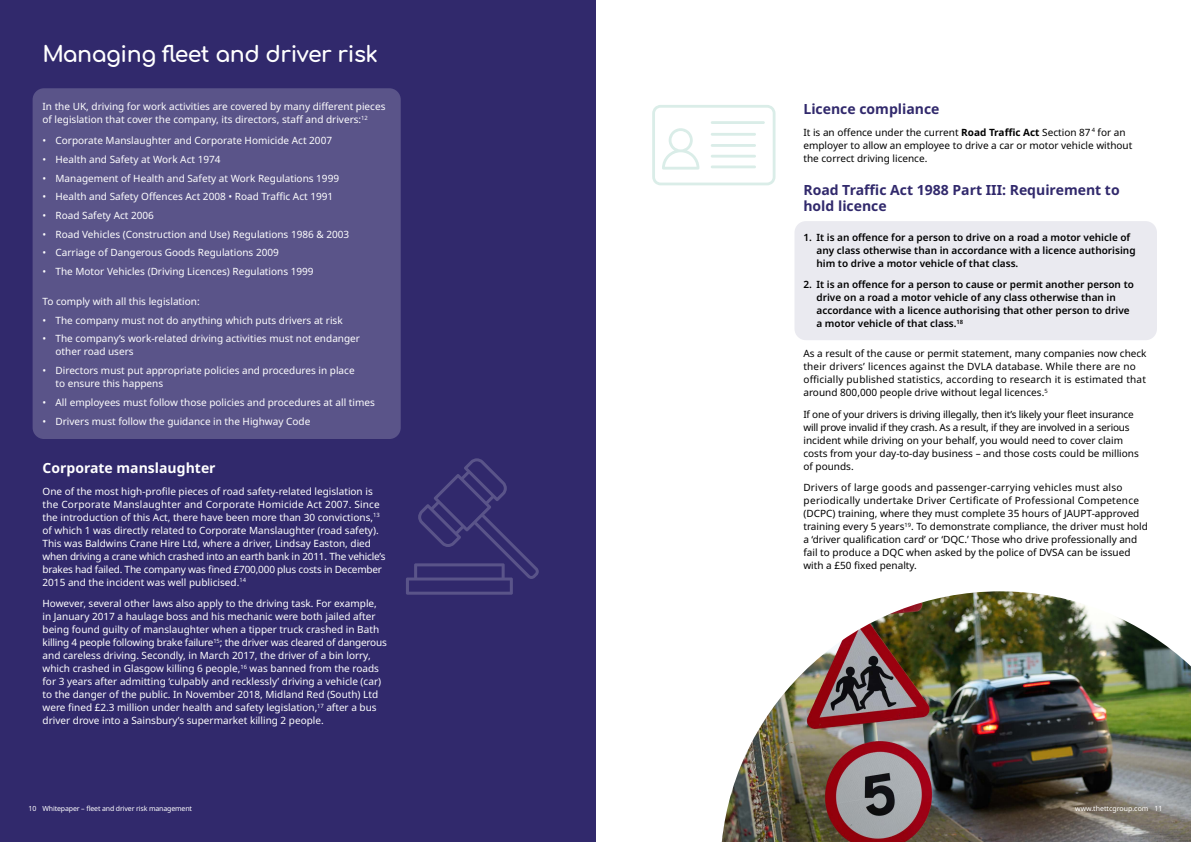
<style>
.page{position:relative;width:1191px;height:842px;background:#fff}
.page>*{position:absolute;margin:0;border:0;box-sizing:border-box;transform-origin:0 0}
.t1{font:700 22px "Comfortaa";letter-spacing:-.02em;color:#fff}
.t2{font:700 14px/16px "Noto Sans";color:#31296c}
.t3{font:700 14px "Noto Sans";color:#fff}
.t4{font:10px/13px "Noto Sans";color:#fff}
.t5{font:10px/13px "Noto Sans";color:#000}
.t6{font:600 10px/13px "Noto Sans";color:#000}
.t7{font:10px/13px "Noto Sans";letter-spacing:-.02em;color:#000}
.t8{font:10px/13px "Noto Sans";letter-spacing:.02em;color:#000}
.t9{font:7px "Noto Sans";letter-spacing:-.02em;color:#fff}
.t10{font:7px "Noto Sans";color:#fff}
.s1{font-weight:700}
</style>
<div class="page">
<div style="left:0;top:0;width:595px;height:842px;background:#31296c"></div>
<div style="left:33px;top:88px;width:368px;height:351px;background:#5a5489;border-radius:11px"></div>
<img style="left:722px;top:591px;width:469px;height:251px">
<div style="left:794px;top:221px;width:363px;height:119px;background:#eaeaf0;border-radius:11px"></div>
<svg style="left:406px;top:458px;width:133px;height:137px"></svg>
<svg style="left:652px;top:105px;width:123px;height:80px"></svg>
<hr style="left:711px;top:133px;width:45px;height:3px;background:#daede8">
<hr style="left:711px;top:144px;width:45px;height:3px;background:#daede8">
<hr style="left:711px;top:155px;width:45px;height:3px;background:#daede8">
<h1 class="t1" style="left:43px;top:34px;width:337px">Managing fleet and driver risk</h1>
<p class="t4" style="left:43px;top:100px;width:344px">In the UK, driving for work activities are covered by many different pieces of legislation that cover the company, its directors, staff and drivers:<sup>12</sup></p>
<p class="t4" style="left:43px;top:135px;width:291px">• Corporate Manslaughter and Corporate Homicide Act 2007</p>
<p class="t4" style="left:43px;top:153px;width:179px">• Health and Safety at Work Act 1974</p>
<p class="t4" style="left:43px;top:172px;width:298px">• Management of Health and Safety at Work Regulations 1999</p>
<p class="t4" style="left:43px;top:191px;width:292px">• Health and Safety Offences Act 2008 • Road Traffic Act 1991</p>
<p class="t4" style="left:43px;top:209px;width:113px">• Road Safety Act 2006</p>
<p class="t4" style="left:43px;top:228px;width:308px">• Road Vehicles (Construction and Use) Regulations 1986 &amp; 2003</p>
<p class="t4" style="left:43px;top:247px;width:238px">• Carriage of Dangerous Goods Regulations 2009</p>
<p class="t4" style="left:43px;top:265px;width:273px">• The Motor Vehicles (Driving Licences) Regulations 1999</p>
<p class="t4" style="left:43px;top:295px;width:159px">To comply with all this legislation:</p>
<p class="t4" style="left:43px;top:314px;width:302px">• The company must not do anything which puts drivers at risk</p>
<p class="t4" style="left:56px;top:333px;width:306px;text-indent:-13px">• The company’s work-related driving activities must not endanger other road users</p>
<p class="t4" style="left:56px;top:364px;width:301px;text-indent:-13px">• Directors must put appropriate policies and procedures in place to ensure this happens</p>
<p class="t4" style="left:43px;top:396px;width:334px">• All employees must follow those policies and procedures at all times</p>
<p class="t4" style="left:43px;top:415px;width:269px">• Drivers must follow the guidance in the Highway Code</p>
<h2 class="t3" style="left:43px;top:458px;width:175px">Corporate manslaughter</h2>
<p class="t4" style="left:43px;top:485px;width:344px">One of the most high-profile pieces of road safety-related legislation is the Corporate Manslaughter and Corporate Homicide Act 2007. Since the introduction of this Act, there have been more than 30 convictions,<sup>13 </sup>of which 1 was directly related to Corporate Manslaughter (road safety).<br>This was Baldwins Crane Hire Ltd, where a driver, Lindsay Easton, died when driving a crane which crashed into an earth bank in 2011. The vehicle’s brakes had failed. The company was fined £700,000 plus costs in December 2015 and the incident was well publicised.<sup>14</sup></p>
<p class="t4" style="left:43px;top:597px;width:346px">However, several other laws also apply to the driving task. For example, in January 2017 a haulage boss and his mechanic were both jailed after being found guilty of manslaughter when a tipper truck crashed in Bath killing 4 people following brake failure<sup>15</sup>; the driver was cleared of dangerous and careless driving. Secondly, in March 2017, the driver of a bin lorry, which crashed in Glasgow killing 6 people,<sup>16</sup> was banned from the roads for 3 years after admitting ‘culpably and recklessly’ driving a vehicle (car) to the danger of the public. In November 2018, Midland Red (South) Ltd were fined £2.3 million under health and safety legislation,<sup>17</sup> after a bus driver drove into a Sainsbury’s supermarket killing 2 people.</p>
<p class="t9" style="left:28px;top:803px;width:165px">10 Whitepaper – fleet and driver risk management</p>
<h2 class="t2" style="left:803px;top:101px;width:138px">Licence compliance</h2>
<p class="t5" style="left:803px;top:126px;width:330px">It is an offence under the current <span class="s1">Road Traffic Act</span> Section 87 <sup>4</sup> for an employer to allow an employee to drive a car or motor vehicle without the correct driving licence.</p>
<h2 class="t2" style="left:803px;top:182px;width:318px">Road Traffic Act 1988 Part III: Requirement to hold licence</h2>
<p class="t6" style="left:816px;top:231px;width:321px;text-indent:-13px">1. It is an offence for a person to drive on a road a motor vehicle of any class otherwise than in accordance with a licence authorising him to drive a motor vehicle of that class.</p>
<p class="t6" style="left:816px;top:278px;width:319px;text-indent:-13px">2. It is an offence for a person to cause or permit another person to drive on a road a motor vehicle of any class otherwise than in accordance with a licence authorising that other person to drive a motor vehicle of that class.<sup>18</sup></p>
<p class="t8" style="left:803px;top:347px;width:345px">As a result of the cause or permit statement, many companies now check their drivers’ licences against the DVLA database. While there are no officially published statistics, according to research it is estimated that around 800,000 people drive without legal licences.<sup>5</sup></p>
<p class="t7" style="left:803px;top:408px;width:337px">If one of your drivers is driving illegally, then it’s likely your fleet insurance will prove invalid if they crash. As a result, if they are involved in a serious incident while driving on your behalf, you would need to cover claim costs from your day-to-day business – and those costs could be millions of pounds.</p>
<p class="t5" style="left:803px;top:481px;width:346px">Drivers of large goods and passenger-carrying vehicles must also periodically undertake Driver Certificate of Professional Competence (DCPC) training, where they must complete 35 hours of JAUPT-approved training every 5 years<sup>19</sup>. To demonstrate compliance, the driver must hold a ‘driver qualification card’ or ‘DQC.’ Those who drive professionally and fail to produce a DQC when asked by the police of DVSA can be issued with a £50 fixed penalty.</p>
<p class="t10" style="left:1075px;top:803px;width:89px">www.thettcgroup.com 11</p>
</div>
